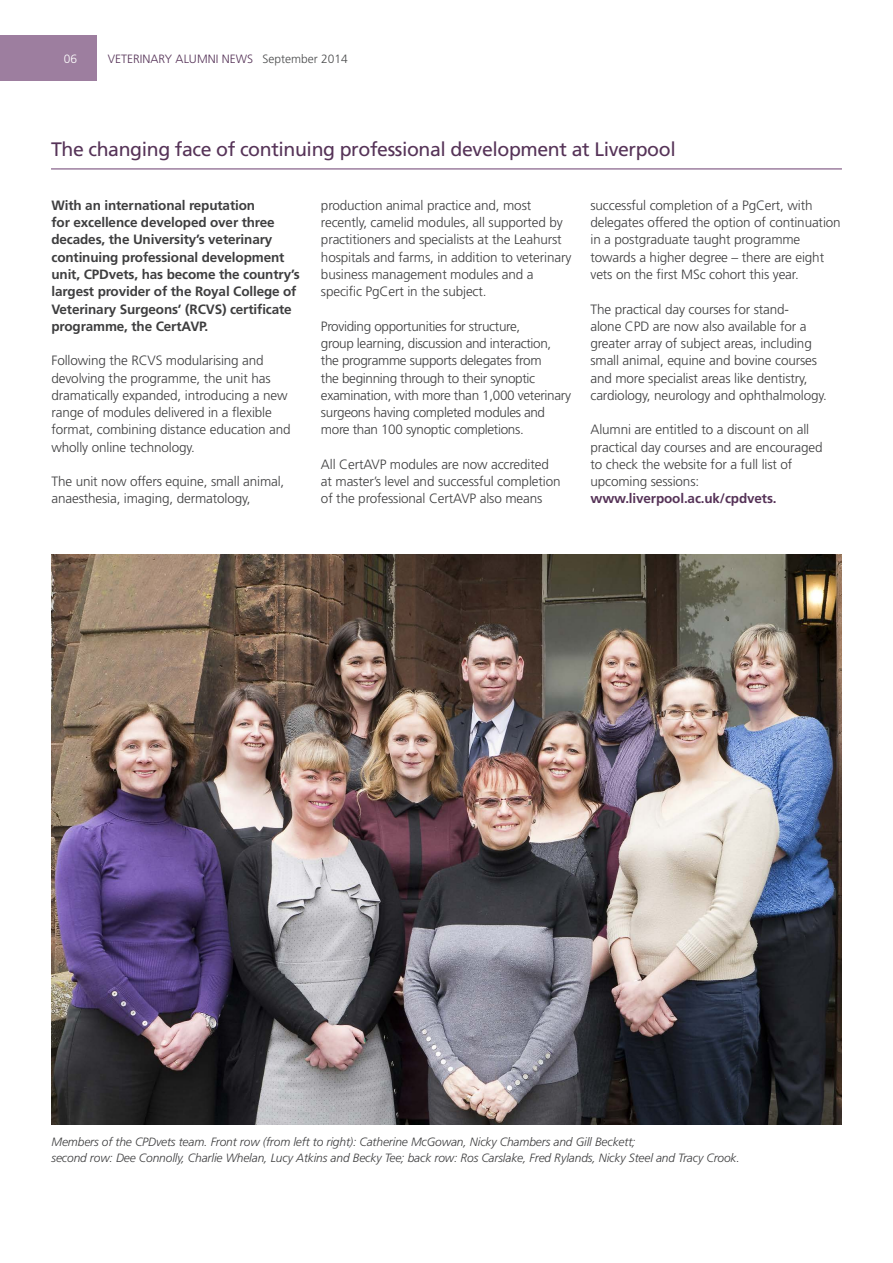
<style>
.page{position:relative;width:893px;height:1263px;background:#fff}
.page>*{position:absolute;margin:0;border:0;box-sizing:border-box;transform-origin:0 0}
.t1{font:19.5px "Frutiger LT Std";letter-spacing:-.02em;color:#563358}
.t2{font:300 13.5px/17.2px "Frutiger LT Std";letter-spacing:-.01em;color:#3e3e3f}
.t3{font:700 13.5px/17.2px "Frutiger LT Std";letter-spacing:-.01em;color:#3e3e3f}
.t4{font:italic 300 12px "Frutiger LT Std";letter-spacing:-.01em;color:#3e3e3f}
.t5{font:300 12px "Frutiger LT Std";color:#563358}
.t6{font:300 12px "Frutiger LT Std";color:#4b4c4d}
.t7{font:300 12px "Frutiger LT Std";color:#fff}
.s1{font-weight:700;color:#563358}
</style>
<div class="page">
<img style="left:51px;top:554px;width:791px;height:570px">
<div style="left:0;top:36px;width:97px;height:45px;background:#9d7e9f"></div>
<hr style="left:51px;top:168px;width:791px;height:2px;background:#9d7e9f">
<p class="t7" style="left:64px;top:52px;width:15px">06</p>
<p class="t5" style="left:108px;top:52px;width:147px">VETERINARY ALUMNI NEWS</p>
<p class="t6" style="left:263px;top:52px;width:87px">September 2014</p>
<p class="t1" style="left:51px;top:138px;width:626px">The changing face of continuing professional development at Liverpool</p>
<p class="t3" style="left:51px;top:197px;width:250px">With an international reputation<br>for excellence developed over three decades, the University’s veterinary continuing professional development unit, CPDvets, has become the country’s largest provider of the Royal College of Veterinary Surgeons’ (RCVS) certificate programme, the CertAVP.</p>
<p class="t2" style="left:51px;top:352px;width:241px">Following the RCVS modularising and devolving the programme, the unit has dramatically expanded, introducing a new range of modules delivered in a flexible format, combining distance education and wholly online technology.</p>
<p class="t2" style="left:51px;top:473px;width:234px">The unit now offers equine, small animal, anaesthesia, imaging, dermatology,</p>
<p class="t2" style="left:321px;top:197px;width:252px">production animal practice and, most recently, camelid modules, all supported by practitioners and specialists at the Leahurst hospitals and farms, in addition to veterinary business management modules and a specific PgCert in the subject.</p>
<p class="t2" style="left:321px;top:318px;width:252px">Providing opportunities for structure,<br>group learning, discussion and interaction, the programme supports delegates from<br>the beginning through to their synoptic examination, with more than 1,000 veterinary surgeons having completed modules and more than 100 synoptic completions.</p>
<p class="t2" style="left:321px;top:456px;width:241px">All CertAVP modules are now accredited at master’s level and successful completion of the professional CertAVP also means</p>
<p class="t2" style="left:590px;top:197px;width:252px">successful completion of a PgCert, with delegates offered the option of continuation in a postgraduate taught programme towards a higher degree – there are eight vets on the first MSc cohort this year.</p>
<p class="t2" style="left:590px;top:300px;width:238px">The practical day courses for stand-<br>alone CPD are now also available for a greater array of subject areas, including small animal, equine and bovine courses and more specialist areas like dentistry, cardiology, neurology and ophthalmology.</p>
<p class="t2" style="left:590px;top:421px;width:234px">Alumni are entitled to a discount on all practical day courses and are encouraged to check the website for a full list of upcoming sessions: <span class="s1">www.liverpool.ac.uk/cpdvets.</span></p>
<p class="t4" style="left:51px;top:1135px;width:586px">Members of the CPDvets team. Front row (from left to right): Catherine McGowan, Nicky Chambers and Gill Beckett;</p>
<p class="t4" style="left:51px;top:1151px;width:690px">second row: Dee Connolly, Charlie Whelan, Lucy Atkins and Becky Tee; back row: Ros Carslake, Fred Rylands, Nicky Steel and Tracy Crook.</p>
</div>
